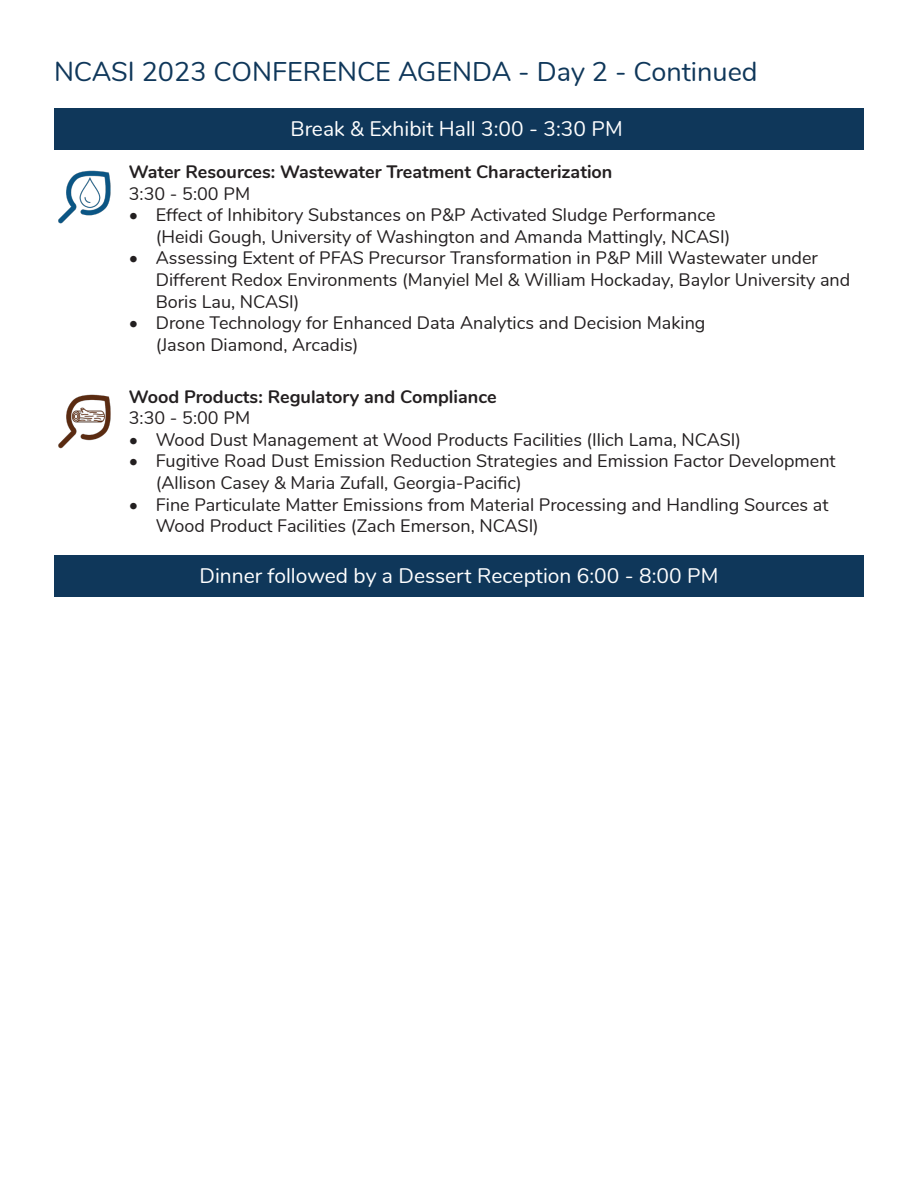
<style>
.page{position:relative;width:918px;height:1188px;background:#fff}
.page>*{position:absolute;margin:0;border:0;box-sizing:border-box;transform-origin:0 0}
.t1{font:27px "Nunito";color:#0f375a}
.t2{font:21px "Nunito";color:#fff}
.t3{font:18px/21.6px "Nunito";color:#231f20}
.t4{font:700 18px "Nunito";color:#231f20}
</style>
<div class="page">
<img style="left:58px;top:170px;width:53px;height:54px">
<img style="left:58px;top:394px;width:53px;height:55px">
<div style="left:54px;top:108px;width:810px;height:41px;background:#0f375a"></div>
<div style="left:54px;top:556px;width:810px;height:41px;background:#0f375a"></div>
<p class="t1" style="left:54px;top:52px;width:705px">NCASI 2023 CONFERENCE AGENDA - Day 2 - Continued</p>
<p class="t2" style="left:291px;top:113px;width:334px">Break &amp; Exhibit Hall 3:00 - 3:30 PM</p>
<p class="t4" style="left:129px;top:159px;width:485px">Water Resources: Wastewater Treatment Characterization</p>
<p class="t3" style="left:129px;top:182px;width:123px">3:30 - 5:00 PM</p>
<p class="t3" style="left:156px;top:203px;width:576px;text-indent:-27px">• Effect of Inhibitory Substances on P&amp;P Activated Sludge Performance (Heidi Gough, University of Washington and Amanda Mattingly, NCASI)</p>
<p class="t3" style="left:156px;top:246px;width:696px;text-indent:-27px">• Assessing Extent of PFAS Precursor Transformation in P&amp;P Mill Wastewater under<br>Different Redox Environments (Manyiel Mel &amp; William Hockaday, Baylor University and<br>Boris Lau, NCASI)</p>
<p class="t3" style="left:156px;top:311px;width:551px;text-indent:-27px">• Drone Technology for Enhanced Data Analytics and Decision Making (Jason Diamond, Arcadis)</p>
<p class="t4" style="left:129px;top:383px;width:369px">Wood Products: Regulatory and Compliance</p>
<p class="t3" style="left:129px;top:406px;width:123px">3:30 - 5:00 PM</p>
<p class="t3" style="left:129px;top:428px;width:614px">• Wood Dust Management at Wood Products Facilities (Ilich Lama, NCASI)</p>
<p class="t3" style="left:156px;top:449px;width:681px;text-indent:-27px">• Fugitive Road Dust Emission Reduction Strategies and Emission Factor Development (Allison Casey &amp; Maria Zufall, Georgia-Pacific)</p>
<p class="t3" style="left:156px;top:493px;width:674px;text-indent:-27px">• Fine Particulate Matter Emissions from Material Processing and Handling Sources at<br>Wood Product Facilities (Zach Emerson, NCASI)</p>
<p class="t2" style="left:200px;top:561px;width:520px">Dinner followed by a Dessert Reception 6:00 - 8:00 PM</p>
</div>
